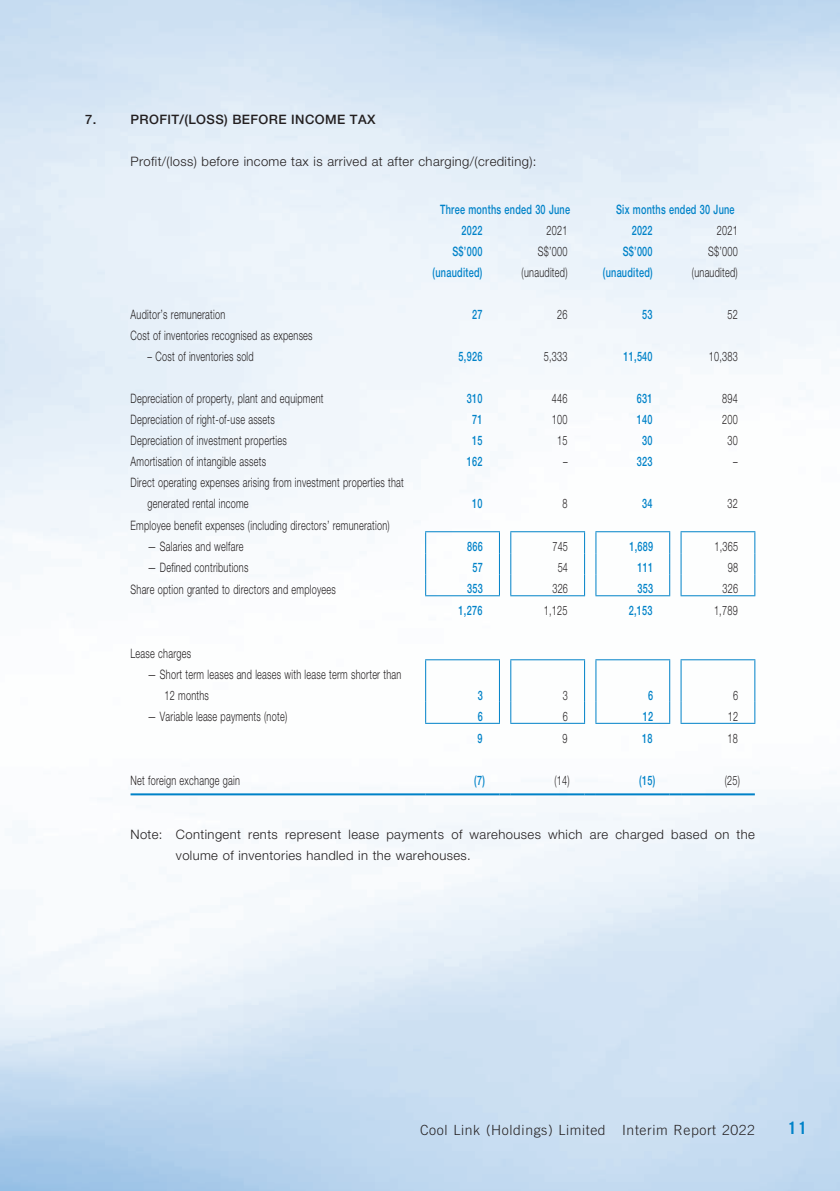
<style>
.page{position:relative;width:840px;height:1191px;background:#fff}
.page>*{position:absolute;margin:0;border:0;box-sizing:border-box;transform-origin:0 0}
.t1{font:700 17px "Trade Gothic LT Std";color:#0082c8}
.t2{font:300 14px "Trade Gothic LT Std";letter-spacing:.04em;color:#231f20}
.t3{font:300 13px/21px "Helvetica Neue LT Std";letter-spacing:.03em;color:#231f20;scale:.7 1}
.t4{font:300 13px/21px "Helvetica Neue LT Std";letter-spacing:.03em;color:#231f20}
.t5{font:500 13px "Helvetica Neue LT Std";letter-spacing:.03em;color:#0082c8;scale:.7 1}
.t6{font:500 13px "Helvetica Neue LT Std";letter-spacing:.03em;color:#231f20}
</style>
<div class="page">
<img style="left:0;top:0;width:839px;height:1191px">
<hr style="left:425px;top:531px;width:74px;height:1px;background:#0082c8">
<hr style="left:510px;top:531px;width:74px;height:1px;background:#0082c8">
<hr style="left:595px;top:531px;width:74px;height:1px;background:#0082c8">
<hr style="left:680px;top:531px;width:75px;height:1px;background:#0082c8">
<svg style="left:498px;top:532px;width:1px;height:63px"></svg>
<svg style="left:510px;top:532px;width:1px;height:63px"></svg>
<svg style="left:583px;top:532px;width:1px;height:63px"></svg>
<svg style="left:668px;top:532px;width:1px;height:63px"></svg>
<svg style="left:680px;top:532px;width:1px;height:63px"></svg>
<hr style="left:425px;top:659px;width:74px;height:1px;background:#0082c8">
<hr style="left:425px;top:660px;width:1px;height:42px;background:#0082c8">
<hr style="left:498px;top:660px;width:1px;height:42px;background:#0082c8">
<hr style="left:510px;top:659px;width:74px;height:1px;background:#0082c8">
<hr style="left:510px;top:660px;width:1px;height:42px;background:#0082c8">
<hr style="left:583px;top:660px;width:1px;height:42px;background:#0082c8">
<hr style="left:595px;top:659px;width:74px;height:1px;background:#0082c8">
<hr style="left:595px;top:660px;width:1px;height:42px;background:#0082c8">
<hr style="left:668px;top:660px;width:1px;height:42px;background:#0082c8">
<hr style="left:680px;top:659px;width:75px;height:1px;background:#0082c8">
<hr style="left:680px;top:660px;width:1px;height:42px;background:#0082c8">
<hr style="left:754px;top:660px;width:1px;height:42px;background:#0082c8">
<svg style="left:425px;top:702px;width:1px;height:21px"></svg>
<svg style="left:498px;top:702px;width:1px;height:21px"></svg>
<svg style="left:510px;top:702px;width:1px;height:21px"></svg>
<svg style="left:583px;top:702px;width:1px;height:21px"></svg>
<svg style="left:595px;top:702px;width:1px;height:21px"></svg>
<svg style="left:668px;top:702px;width:1px;height:21px"></svg>
<svg style="left:680px;top:702px;width:1px;height:21px"></svg>
<svg style="left:754px;top:702px;width:1px;height:21px"></svg>
<hr style="left:425px;top:723px;width:74px;height:1px;background:#0082c8">
<hr style="left:510px;top:723px;width:74px;height:1px;background:#0082c8">
<hr style="left:595px;top:723px;width:74px;height:1px;background:#0082c8">
<hr style="left:680px;top:723px;width:75px;height:1px;background:#0082c8">
<svg style="left:425px;top:532px;width:1px;height:63px"></svg>
<svg style="left:595px;top:532px;width:1px;height:63px"></svg>
<svg style="left:754px;top:532px;width:1px;height:63px"></svg>
<hr style="left:425px;top:595px;width:74px;height:1px;background:#0082c8">
<hr style="left:510px;top:595px;width:74px;height:1px;background:#0082c8">
<hr style="left:595px;top:595px;width:74px;height:1px;background:#0082c8">
<hr style="left:680px;top:595px;width:75px;height:1px;background:#0082c8">
<hr style="left:130px;top:793px;width:295px;height:2px;background:#0082c8">
<hr style="left:425px;top:793px;width:74px;height:2px;background:#0082c8">
<svg style="left:499px;top:793px;width:11px;height:2px"></svg>
<hr style="left:510px;top:793px;width:74px;height:2px;background:#0082c8">
<svg style="left:584px;top:793px;width:11px;height:2px"></svg>
<hr style="left:595px;top:793px;width:74px;height:2px;background:#0082c8">
<svg style="left:669px;top:793px;width:11px;height:2px"></svg>
<hr style="left:680px;top:793px;width:74px;height:2px;background:#0082c8">
<p class="t6" style="left:85px;top:112px;width:13px">7.</p>
<p class="t6" style="left:130px;top:112px;width:246px">PROFIT/(LOSS) BEFORE INCOME TAX</p>
<p class="t4" style="left:130px;top:151px;width:407px">Profit/(loss) before income tax is arrived at after charging/(crediting):</p>
<p class="t5" style="left:440px;top:201px;width:187px">Three months ended 30 June</p>
<p class="t5" style="left:615px;top:201px;width:171px">Six months ended 30 June</p>
<p class="t5" style="left:461px;top:222px;width:32px">2022</p>
<p class="t3" style="left:546px;top:219px;width:32px">2021</p>
<p class="t5" style="left:631px;top:222px;width:32px">2022</p>
<p class="t3" style="left:716px;top:219px;width:32px">2021</p>
<p class="t5" style="left:452px;top:243px;width:44px">S$’000</p>
<p class="t3" style="left:537px;top:240px;width:44px">S$’000</p>
<p class="t5" style="left:622px;top:243px;width:44px">S$’000</p>
<p class="t3" style="left:707px;top:240px;width:44px">S$’000</p>
<p class="t5" style="left:432px;top:264px;width:73px">(unaudited)</p>
<p class="t3" style="left:521px;top:261px;width:67px">(unaudited)</p>
<p class="t5" style="left:602px;top:264px;width:73px">(unaudited)</p>
<p class="t3" style="left:691px;top:261px;width:67px">(unaudited)</p>
<p class="t3" style="left:130px;top:303px;width:137px">Auditor’s remuneration</p>
<p class="t5" style="left:472px;top:306px;width:16px">27</p>
<p class="t3" style="left:557px;top:303px;width:16px">26</p>
<p class="t5" style="left:642px;top:306px;width:16px">53</p>
<p class="t3" style="left:727px;top:303px;width:16px">52</p>
<p class="t3" style="left:130px;top:324px;width:261px">Cost of inventories recognised as expenses</p>
<p class="t3" style="left:147px;top:345px;width:153px">– Cost of inventories sold</p>
<p class="t5" style="left:458px;top:348px;width:35px">5,926</p>
<p class="t3" style="left:543px;top:345px;width:35px">5,333</p>
<p class="t5" style="left:623px;top:348px;width:43px">11,540</p>
<p class="t3" style="left:708px;top:345px;width:43px">10,383</p>
<p class="t3" style="left:130px;top:387px;width:277px">Depreciation of property, plant and equipment</p>
<p class="t5" style="left:466px;top:390px;width:24px">310</p>
<p class="t3" style="left:551px;top:387px;width:24px">446</p>
<p class="t5" style="left:636px;top:390px;width:24px">631</p>
<p class="t3" style="left:721px;top:387px;width:24px">894</p>
<p class="t3" style="left:130px;top:408px;width:208px">Depreciation of right-of-use assets</p>
<p class="t5" style="left:472px;top:411px;width:16px">71</p>
<p class="t3" style="left:551px;top:408px;width:24px">100</p>
<p class="t5" style="left:636px;top:411px;width:24px">140</p>
<p class="t3" style="left:721px;top:408px;width:24px">200</p>
<p class="t3" style="left:130px;top:429px;width:224px">Depreciation of investment properties</p>
<p class="t5" style="left:472px;top:432px;width:16px">15</p>
<p class="t3" style="left:557px;top:429px;width:16px">15</p>
<p class="t5" style="left:642px;top:432px;width:16px">30</p>
<p class="t3" style="left:727px;top:429px;width:16px">30</p>
<p class="t3" style="left:130px;top:450px;width:195px">Amortisation of intangible assets</p>
<p class="t5" style="left:466px;top:453px;width:24px">162</p>
<p class="t3" style="left:562px;top:450px;width:8px">–</p>
<p class="t5" style="left:636px;top:453px;width:24px">323</p>
<p class="t3" style="left:732px;top:450px;width:8px">–</p>
<p class="t3" style="left:147px;top:471px;width:367px;text-indent:-17px">Direct operating expenses arising from investment properties that generated rental income</p>
<p class="t5" style="left:472px;top:495px;width:16px">10</p>
<p class="t3" style="left:562px;top:492px;width:9px">8</p>
<p class="t5" style="left:642px;top:495px;width:16px">34</p>
<p class="t3" style="left:727px;top:492px;width:16px">32</p>
<p class="t3" style="left:130px;top:514px;width:371px">Employee benefit expenses (including directors’ remuneration)</p>
<p class="t3" style="left:147px;top:535px;width:139px">— Salaries and welfare</p>
<p class="t5" style="left:467px;top:538px;width:24px">866</p>
<p class="t3" style="left:552px;top:535px;width:24px">745</p>
<p class="t5" style="left:629px;top:538px;width:35px">1,689</p>
<p class="t3" style="left:714px;top:535px;width:35px">1,365</p>
<p class="t3" style="left:147px;top:556px;width:146px">— Defined contributions</p>
<p class="t5" style="left:472px;top:559px;width:16px">57</p>
<p class="t3" style="left:557px;top:556px;width:16px">54</p>
<p class="t5" style="left:637px;top:559px;width:24px">111</p>
<p class="t3" style="left:727px;top:556px;width:16px">98</p>
<p class="t3" style="left:130px;top:578px;width:295px">Share option granted to directors and employees</p>
<p class="t5" style="left:467px;top:580px;width:24px">353</p>
<p class="t3" style="left:552px;top:577px;width:24px">326</p>
<p class="t5" style="left:637px;top:580px;width:24px">353</p>
<p class="t3" style="left:722px;top:577px;width:24px">326</p>
<p class="t5" style="left:458px;top:602px;width:35px">1,276</p>
<p class="t3" style="left:543px;top:599px;width:35px">1,125</p>
<p class="t5" style="left:628px;top:602px;width:35px">2,153</p>
<p class="t3" style="left:713px;top:599px;width:35px">1,789</p>
<p class="t3" style="left:130px;top:642px;width:88px">Lease charges</p>
<p class="t3" style="left:164px;top:663px;width:340px;text-indent:-17px">— Short term leases and leases with lease term shorter than<br>12 months</p>
<p class="t5" style="left:477px;top:687px;width:9px">3</p>
<p class="t3" style="left:562px;top:684px;width:9px">3</p>
<p class="t5" style="left:647px;top:687px;width:9px">6</p>
<p class="t3" style="left:732px;top:684px;width:9px">6</p>
<p class="t3" style="left:147px;top:705px;width:201px">— Variable lease payments (note)</p>
<p class="t5" style="left:477px;top:708px;width:9px">6</p>
<p class="t3" style="left:562px;top:705px;width:9px">6</p>
<p class="t5" style="left:642px;top:708px;width:16px">12</p>
<p class="t3" style="left:727px;top:705px;width:16px">12</p>
<p class="t5" style="left:477px;top:730px;width:9px">9</p>
<p class="t3" style="left:562px;top:727px;width:9px">9</p>
<p class="t5" style="left:642px;top:730px;width:16px">18</p>
<p class="t3" style="left:727px;top:727px;width:16px">18</p>
<p class="t3" style="left:130px;top:769px;width:158px">Net foreign exchange gain</p>
<p class="t5" style="left:474px;top:772px;width:17px">(7)</p>
<p class="t3" style="left:554px;top:769px;width:23px">(14)</p>
<p class="t5" style="left:639px;top:772px;width:24px">(15)</p>
<p class="t3" style="left:724px;top:769px;width:23px">(25)</p>
<p class="t4" style="left:176px;top:823px;width:580px;text-indent:-45px">Note: Contingent rents represent lease payments of warehouses which are charged based on the volume of inventories handled in the warehouses.</p>
<p class="t2" style="left:420px;top:1121px;width:336px">Cool Link (Holdings) Limited Interim Report 2022</p>
<h1 class="t1" style="left:787px;top:1117px;width:21px">11</h1>
</div>
